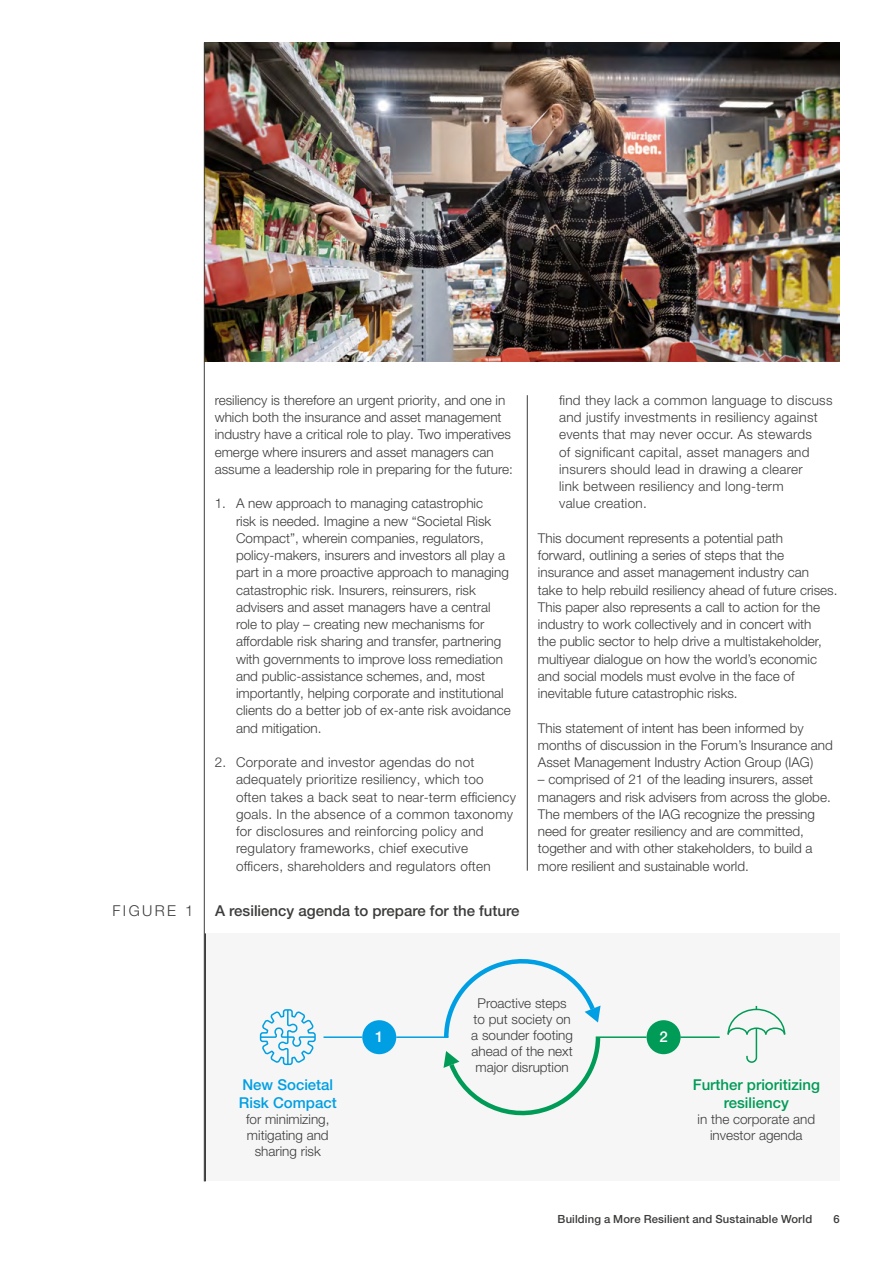
<style>
.page{position:relative;width:893px;height:1263px;background:#fff}
.page>*{position:absolute;margin:0;border:0;box-sizing:border-box;transform-origin:0 0}
.Figure_Title{font:500 15px "Helvetica Neue LT Pro";color:#3c3c3b}
.t1{font:500 15px/18px "Helvetica Neue LT Pro";color:#009b56;text-align:center}
.t2{font:500 15px/18px "Helvetica Neue LT Pro";color:#009fe3}
.Figure_Box_Number{font:300 15px "Helvetica Neue LT Pro";letter-spacing:.16em;color:#3c3c3b}
.t3{font:500 15px "Helvetica Neue LT Pro";color:#fff}
.Body{font:300 13.5px/17.2px "Helvetica Neue LT Pro";color:#3c3c3b}
.Body-2{font:300 13.5px/17.2px "Helvetica Neue LT Pro";letter-spacing:.02em;color:#3c3c3b}
.t4{font:500 11.25px "Helvetica Neue LT Pro";letter-spacing:.015em;color:#3c3c3b}
</style>
<div class="page">
<div style="left:204px;top:933px;width:636px;height:248px;background:#f6f6f6"></div>
<svg style="left:443px;top:959px;width:158px;height:157px"></svg>
<div style="left:362px;top:1020px;width:34px;height:34px;background:#009fe3;border-radius:50%"></div>
<div style="left:647px;top:1020px;width:34px;height:34px;background:#009b56;border-radius:50%"></div>
<hr style="left:396px;top:1036px;width:52px;height:2px;background:#009fe3">
<hr style="left:324px;top:1036px;width:38px;height:2px;background:#009fe3">
<hr style="left:596px;top:1036px;width:51px;height:2px;background:#009b56">
<hr style="left:680px;top:1036px;width:40px;height:2px;background:#009b56">
<svg style="left:259px;top:1009px;width:57px;height:57px"></svg>
<svg style="left:727px;top:1006px;width:59px;height:57px"></svg>
<img style="left:205px;top:43px;width:635px;height:318px">
<hr style="left:204px;top:43px;width:1px;height:1138px;background:#3c3c3b">
<hr style="left:204px;top:933px;width:2px;height:248px;background:#3c3c3b">
<hr style="left:527px;top:395px;width:1px;height:476px;background:#3c3c3b">
<p class="Body" style="left:215px;top:391px;width:300px">resiliency is therefore an urgent priority, and one in which both the insurance and asset management industry have a critical role to play. Two imperatives emerge where insurers and asset managers can assume a leadership role in preparing for the future:</p>
<p class="Body" style="left:236px;top:495px;width:276px;text-indent:-21px">1. A new approach to managing catastrophic<br>risk is needed. Imagine a new “Societal Risk Compact”, wherein companies, regulators, policy-makers, insurers and investors all play a part in a more proactive approach to managing catastrophic risk. Insurers, reinsurers, risk advisers and asset managers have a central role to play – creating new mechanisms for affordable risk sharing and transfer, partnering with governments to improve loss remediation and public-assistance schemes, and, most importantly, helping corporate and institutional clients do a better job of ex-ante risk avoidance and mitigation.</p>
<p class="Body-2" style="left:236px;top:753px;width:281px;text-indent:-21px">2. Corporate and investor agendas do not adequately prioritize resiliency, which too often takes a back seat to near-term efficiency goals. In the absence of a common taxonomy for disclosures and reinforcing policy and regulatory frameworks, chief executive officers, shareholders and regulators often</p>
<p class="Figure_Box_Number" style="left:112px;top:902px;width:82px">FIGURE 1</p>
<p class="Figure_Title" style="left:215px;top:902px;width:306px">A resiliency agenda to prepare for the future</p>
<p class="Body-2" style="left:559px;top:391px;width:275px">find they lack a common language to discuss and justify investments in resiliency against events that may never occur. As stewards<br>of significant capital, asset managers and insurers should lead in drawing a clearer<br>link between resiliency and long-term<br>value creation.</p>
<p class="Body" style="left:538px;top:529px;width:301px">This document represents a potential path<br>forward, outlining a series of steps that the insurance and asset management industry can<br>take to help rebuild resiliency ahead of future crises.<br>This paper also represents a call to action for the industry to work collectively and in concert with<br>the public sector to help drive a multistakeholder, multiyear dialogue on how the world’s economic and social models must evolve in the face of inevitable future catastrophic risks.</p>
<p class="Body" style="left:538px;top:719px;width:297px">This statement of intent has been informed by months of discussion in the Forum’s Insurance and<br>Asset Management Industry Action Group (IAG)</p>
<p class="Body" style="left:538px;top:771px;width:294px">– comprised of 21 of the leading insurers, asset managers and risk advisers from across the globe.<br>The members of the IAG recognize the pressing need for greater resiliency and are committed, together and with other stakeholders, to build a more resilient and sustainable world.</p>
<p class="t2" style="left:239px;top:1075px;width:99px">New Societal<br>Risk Compact</p>
<p class="Body" style="left:246px;top:1111px;width:85px;line-height:16.2px;text-align:center">for minimizing, mitigating and sharing risk</p>
<p class="Body" style="left:471px;top:994px;width:103px;line-height:16.2px;text-align:center">Proactive steps to put society on a sounder footing ahead of the next major disruption</p>
<p class="t3" style="left:375px;top:1028px;width:10px">1</p>
<p class="t3" style="left:659px;top:1028px;width:10px">2</p>
<p class="t1" style="left:693px;top:1075px;width:129px">Further prioritizing resiliency</p>
<p class="Body" style="left:698px;top:1111px;width:119px;line-height:16.2px;text-align:center">in the corporate and investor agenda</p>
<p class="t4" style="left:558px;top:1212px;width:256px">Building a More Resilient and Sustainable World</p>
<p class="t4" style="left:834px;top:1212px;width:8px">6</p>
</div>
